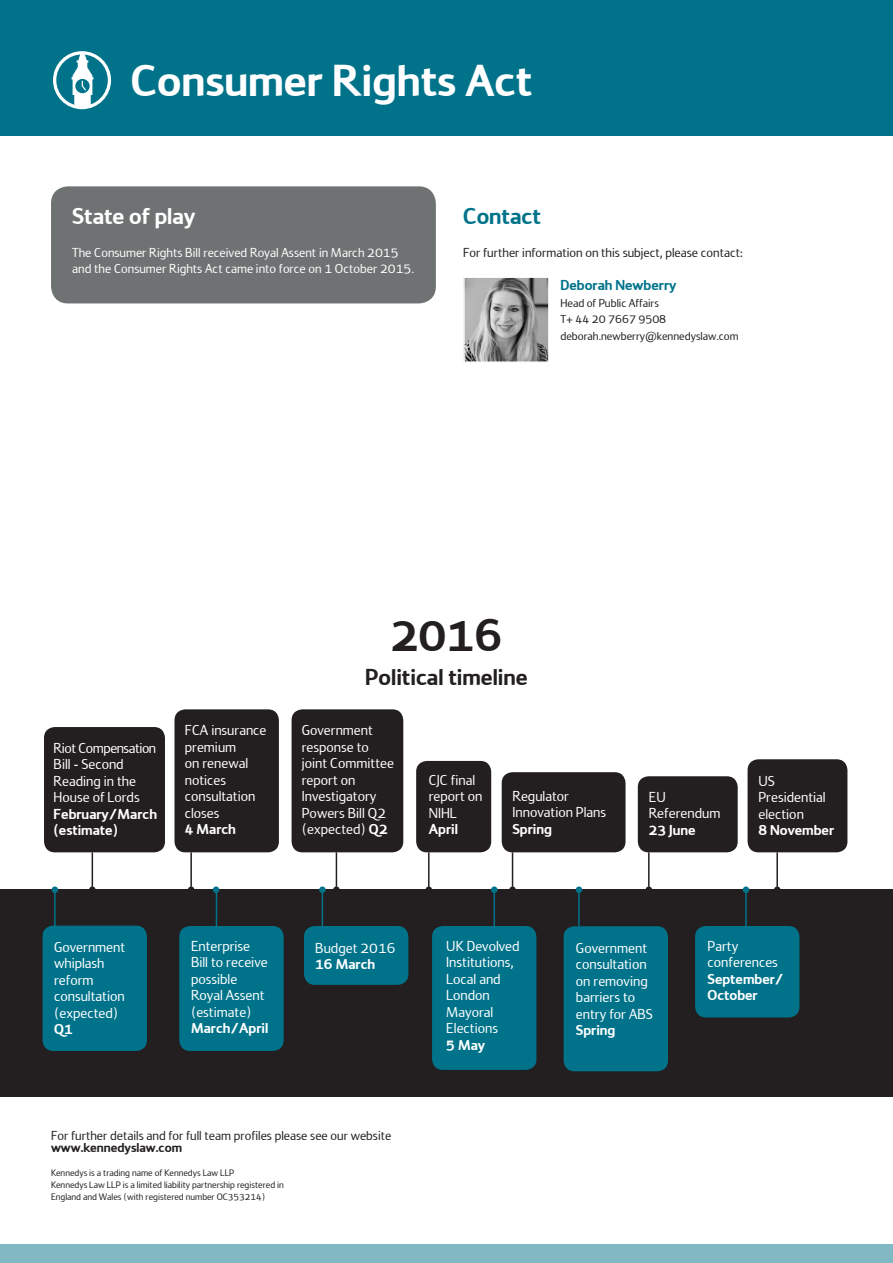
<style>
.page{position:relative;width:893px;height:1263px;background:#fff}
.page>*{position:absolute;margin:0;border:0;box-sizing:border-box;transform-origin:0 0}
.Subheading{font:700 48px "Kennedys";color:#231f20}
.Heading{font:700 46.5px "Kennedys";color:#fff}
.Subheading-2{font:700 24px "Kennedys";color:#231f20}
.Subheading-3{font:700 24px "Kennedys";color:#fff}
.Subheading-4{font:700 24px "Kennedys";color:#00738a}
.Subheading-5{font:15px/16.5px "Kennedys";color:#fff}
.Subheading-6{font:700 15px/16.5px "Kennedys";color:#fff}
.Contact_-_name{font:700 15px "Kennedys";color:#00738a}
.Contact_-_email_phon{font:13.5px/16.5px "Kennedys";color:#fff}
.Body_copy{font:13.5px "Kennedys";color:#231f20}
.Contact_-_email_phon-2{font:13.5px "Kennedys";color:#231f20}
.Body_copy-2{font:700 13.5px "Kennedys";color:#231f20}
.Contact_-_position{font:12px "Kennedys";color:#231f20}
.Contact_-_email_phon-3{font:9.75px/12px "Kennedys";color:#231f20}
.s1{font-weight:700}
</style>
<div class="page">
<div style="left:0;top:0;width:893px;height:136px;background:#00738a"></div>
<svg style="left:53px;top:51px;width:58px;height:58px"></svg>
<div style="left:0;top:1244px;width:893px;height:19px;background:#80b9c4"></div>
<div style="left:0;top:890px;width:893px;height:207px;background:#231f20"></div>
<div style="left:44px;top:727px;width:121px;height:125px;background:#231f20;border-radius:11px"></div>
<div style="left:43px;top:926px;width:104px;height:125px;background:#00738a;border-radius:11px"></div>
<div style="left:292px;top:709px;width:111px;height:143px;background:#231f20;border-radius:11px"></div>
<div style="left:502px;top:772px;width:123px;height:80px;background:#231f20;border-radius:11px"></div>
<div style="left:174px;top:709px;width:105px;height:143px;background:#231f20;border-radius:11px"></div>
<div style="left:179px;top:926px;width:105px;height:125px;background:#00738a;border-radius:11px"></div>
<div style="left:304px;top:926px;width:104px;height:59px;background:#00738a;border-radius:11px"></div>
<div style="left:564px;top:926px;width:104px;height:145px;background:#00738a;border-radius:11px"></div>
<div style="left:432px;top:926px;width:104px;height:144px;background:#00738a;border-radius:11px"></div>
<div style="left:695px;top:926px;width:104px;height:91px;background:#00738a;border-radius:11px"></div>
<div style="left:416px;top:761px;width:75px;height:91px;background:#231f20;border-radius:11px"></div>
<div style="left:638px;top:776px;width:100px;height:76px;background:#231f20;border-radius:11px"></div>
<div style="left:748px;top:759px;width:99px;height:93px;background:#231f20;border-radius:11px"></div>
<hr style="left:92px;top:852px;width:1px;height:35px;background:#231f20">
<hr style="left:54px;top:891px;width:2px;height:35px;background:#00738a">
<hr style="left:216px;top:891px;width:1px;height:35px;background:#00738a">
<hr style="left:578px;top:891px;width:2px;height:35px;background:#00738a">
<hr style="left:745px;top:891px;width:2px;height:35px;background:#00738a">
<hr style="left:322px;top:891px;width:1px;height:35px;background:#00738a">
<hr style="left:493px;top:891px;width:2px;height:35px;background:#00738a">
<hr style="left:190px;top:852px;width:2px;height:35px;background:#231f20">
<hr style="left:512px;top:852px;width:1px;height:35px;background:#231f20">
<hr style="left:776px;top:852px;width:2px;height:35px;background:#231f20">
<hr style="left:336px;top:852px;width:1px;height:35px;background:#231f20">
<hr style="left:648px;top:852px;width:2px;height:35px;background:#231f20">
<hr style="left:428px;top:852px;width:2px;height:35px;background:#231f20">
<div style="left:774px;top:886px;width:6px;height:7px;background:#231f20;border-radius:50%"></div>
<div style="left:646px;top:886px;width:6px;height:7px;background:#231f20;border-radius:50%"></div>
<div style="left:509px;top:886px;width:7px;height:7px;background:#231f20;border-radius:50%"></div>
<div style="left:426px;top:886px;width:6px;height:7px;background:#231f20;border-radius:50%"></div>
<div style="left:333px;top:886px;width:7px;height:7px;background:#231f20;border-radius:50%"></div>
<div style="left:188px;top:886px;width:6px;height:7px;background:#231f20;border-radius:50%"></div>
<div style="left:89px;top:886px;width:7px;height:7px;background:#231f20;border-radius:50%"></div>
<div style="left:52px;top:886px;width:6px;height:7px;background:#00738a;border-radius:50%"></div>
<div style="left:213px;top:886px;width:6px;height:7px;background:#00738a;border-radius:50%"></div>
<div style="left:319px;top:886px;width:7px;height:7px;background:#00738a;border-radius:50%"></div>
<div style="left:491px;top:886px;width:6px;height:7px;background:#00738a;border-radius:50%"></div>
<div style="left:576px;top:886px;width:6px;height:7px;background:#00738a;border-radius:50%"></div>
<div style="left:743px;top:886px;width:6px;height:7px;background:#00738a;border-radius:50%"></div>
<div style="left:51px;top:186px;width:385px;height:117px;background:#6f7273;border-radius:17px"></div>
<img style="left:466px;top:279px;width:81px;height:81px">
<div style="left:463px;top:276px;width:87px;height:87px;border:2px solid #fff"></div>
<p class="Heading" style="left:131px;top:56px;width:403px">Consumer Rights Act</p>
<p class="Subheading-3" style="left:72px;top:203px;width:125px">State of play</p>
<p class="Contact_-_email_phon" style="left:72px;top:244px;width:343px">The Consumer Rights Bill received Royal Assent in March 2015 and the Consumer Rights Act came into force on 1 October 2015.</p>
<p class="Subheading-4" style="left:463px;top:203px;width:79px">Contact</p>
<p class="Contact_-_email_phon-2" style="left:463px;top:245px;width:281px">For further information on this subject, please contact:</p>
<p class="Contact_-_name" style="left:560px;top:277px;width:117px">Deborah Newberry</p>
<p class="Contact_-_position" style="left:560px;top:297px;width:100px">Head of Public Affairs</p>
<p class="Contact_-_position" style="left:560px;top:313px;width:107px">T+ 44 20 7667 9508</p>
<p class="Contact_-_position" style="left:560px;top:330px;width:180px">deborah.newberry@kennedyslaw.com</p>
<p class="Subheading" style="left:391px;top:609px;width:113px">2016</p>
<p class="Subheading-5" style="left:54px;top:740px;width:105px">Riot Compensation<br>Bill - Second<br>Reading in the<br>House of Lords<br><span class="s1">February/March (estimate)</span></p>
<p class="Subheading-5" style="left:185px;top:722px;width:83px">FCA insurance premium<br>on renewal notices consultation closes</p>
<p class="Subheading-6" style="left:185px;top:821px;width:53px">4 March</p>
<p class="Subheading-2" style="left:365px;top:664px;width:164px">Political timeline</p>
<p class="Subheading-5" style="left:302px;top:722px;width:94px">Government response to joint Committee report on<br>Investigatory<br>Powers Bill Q2 (expected) <span class="s1">Q2</span></p>
<p class="Subheading-5" style="left:429px;top:772px;width:55px">CJC final report on<br>NIHL</p>
<p class="Subheading-6" style="left:429px;top:821px;width:31px">April</p>
<p class="Subheading-5" style="left:512px;top:788px;width:95px">Regulator<br>Innovation Plans</p>
<p class="Subheading-6" style="left:512px;top:821px;width:41px">Spring</p>
<p class="Subheading-5" style="left:649px;top:789px;width:73px">EU<br>Referendum</p>
<p class="Subheading-6" style="left:649px;top:821px;width:48px">23 June</p>
<p class="Subheading-5" style="left:758px;top:773px;width:69px">US<br>Presidential election</p>
<p class="Subheading-6" style="left:758px;top:822px;width:77px">8 November</p>
<p class="Subheading-5" style="left:54px;top:939px;width:73px">Government whiplash reform consultation (expected)<br><span class="s1">Q1</span></p>
<p class="Subheading-5" style="left:191px;top:938px;width:78px">Enterprise<br>Bill to receive possible<br>Royal Assent (estimate)</p>
<p class="Subheading-6" style="left:191px;top:1020px;width:79px">March/April</p>
<p class="Subheading-5" style="left:315px;top:939px;width:82px">Budget 2016</p>
<p class="Subheading-6" style="left:315px;top:956px;width:61px">16 March</p>
<p class="Subheading-5" style="left:446px;top:938px;width:75px">UK Devolved<br>Institutions,<br>Local and<br>London<br>Mayoral<br>Elections<br><span class="s1">5 May</span></p>
<p class="Subheading-5" style="left:576px;top:940px;width:78px">Government consultation on removing barriers to entry for ABS</p>
<p class="Subheading-6" style="left:576px;top:1022px;width:41px">Spring</p>
<p class="Subheading-5" style="left:708px;top:938px;width:72px">Party conferences</p>
<p class="Subheading-6" style="left:708px;top:971px;width:77px">September/<br>October</p>
<p class="Body_copy" style="left:51px;top:1128px;width:342px">For further details and for full team profiles please see our website</p>
<p class="Body_copy-2" style="left:51px;top:1140px;width:133px">www.kennedyslaw.com</p>
<p class="Contact_-_email_phon-3" style="left:51px;top:1167px;width:234px">Kennedys is a trading name of Kennedys Law LLP<br>Kennedys Law LLP is a limited liability partnership registered in<br>England and Wales (with registered number OC353214)</p>
</div>
